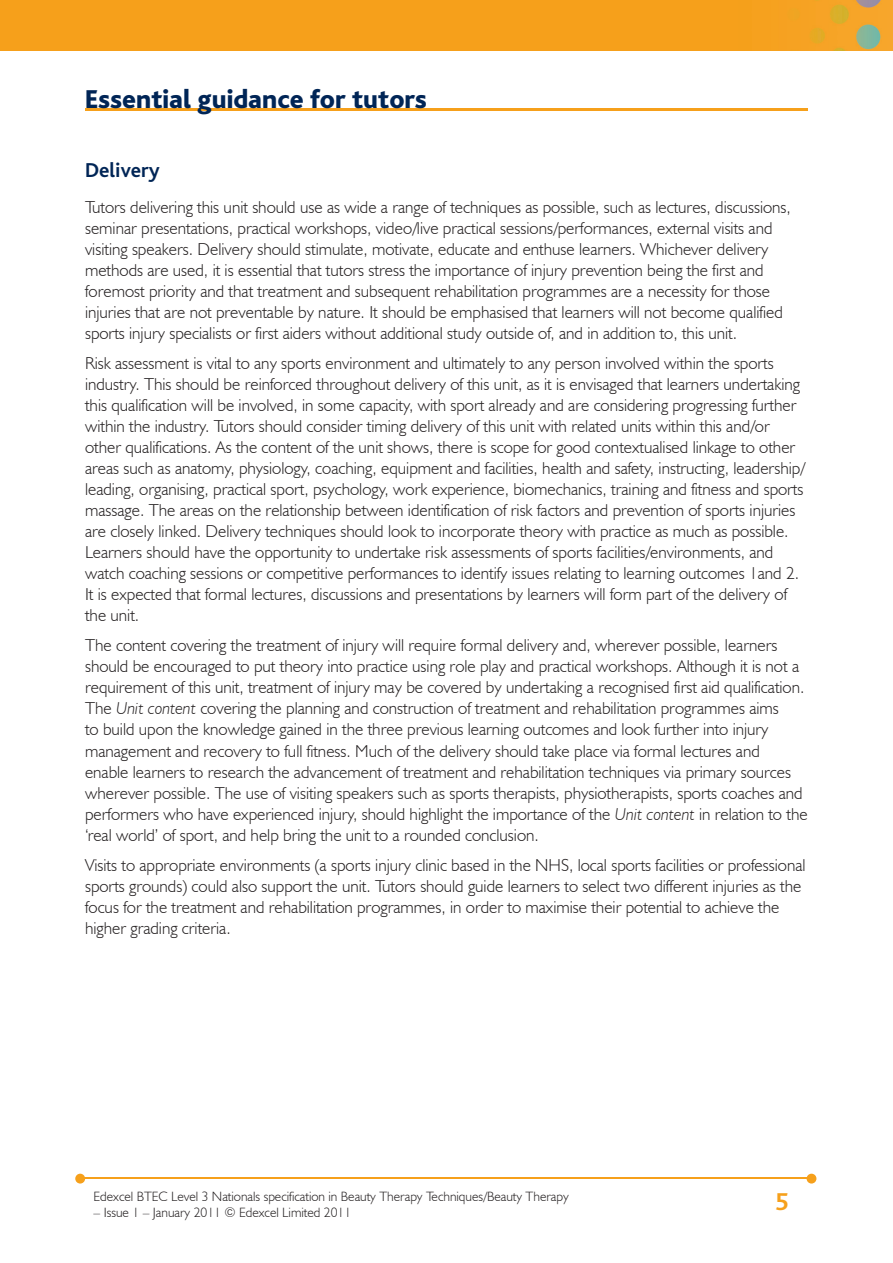
<style>
.page{position:relative;width:893px;height:1263px;background:#fff}
.page>*{position:absolute;margin:0;border:0;box-sizing:border-box;transform-origin:0 0}
.t1{font:800 27px "Bliss";color:#002556}
.t2{font:700 25.5px "Bliss";color:#f6a01b}
.t3{font:700 21px "Bliss";color:#002556}
.t4{font:300 17.25px/21px "Humanist 521 BT";color:#231f20}
.t5{font:300 13.5px "Humanist 521 BT";color:#231f20}
.s1{font-style:italic}
</style>
<div class="page">
<img style="left:0;top:0;width:893px;height:51px">
<hr style="left:82px;top:1178px;width:728px;height:1px;background:#f6a01b">
<svg style="left:807px;top:1174px;width:9px;height:9px"></svg>
<svg style="left:75px;top:1174px;width:10px;height:9px"></svg>
<hr style="left:85px;top:108px;width:723px;height:2px;background:#f6a01b">
<h1 class="t1" style="left:85px;top:85px;width:344px">Essential guidance for tutors</h1>
<p class="t3" style="left:85px;top:160px;width:76px">Delivery</p>
<p class="t4" style="left:85px;top:197px;width:707px">Tutors delivering this unit should use as wide a range of techniques as possible, such as lectures, discussions, seminar presentations, practical workshops, video/live practical sessions/performances, external visits and visiting speakers. Delivery should stimulate, motivate, educate and enthuse learners. Whichever delivery methods are used, it is essential that tutors stress the importance of injury prevention being the first and foremost priority and that treatment and subsequent rehabilitation programmes are a necessity for those injuries that are not preventable by nature. It should be emphasised that learners will not become qualified sports injury specialists or first aiders without additional study outside of, and in addition to, this unit.</p>
<p class="t4" style="left:85px;top:353px;width:721px">Risk assessment is vital to any sports environment and ultimately to any person involved within the sports industry. This should be reinforced throughout delivery of this unit, as it is envisaged that learners undertaking this qualification will be involved, in some capacity, with sport already and are considering progressing further within the industry. Tutors should consider timing delivery of this unit with related units within this and/or other qualifications. As the content of the unit shows, there is scope for good contextualised linkage to other areas such as anatomy, physiology, coaching, equipment and facilities, health and safety, instructing, leadership/ leading, organising, practical sport, psychology, work experience, biomechanics, training and fitness and sports massage. The areas on the relationship between identification of risk factors and prevention of sports injuries are closely linked. Delivery techniques should look to incorporate theory with practice as much as possible.<br>Learners should have the opportunity to undertake risk assessments of sports facilities/environments, and watch coaching sessions or competitive performances to identify issues relating to learning outcomes 1and 2.<br>It is expected that formal lectures, discussions and presentations by learners will form part of the delivery of the unit.</p>
<p class="t4" style="left:85px;top:635px;width:724px">The content covering the treatment of injury will require formal delivery and, wherever possible, learners should be encouraged to put theory into practice using role play and practical workshops. Although it is not a requirement of this unit, treatment of injury may be covered by undertaking a recognised first aid qualification.<br>The <span class="s1">Unit content</span> covering the planning and construction of treatment and rehabilitation programmes aims<br>to build upon the knowledge gained in the three previous learning outcomes and look further into injury management and recovery to full fitness. Much of the delivery should take place via formal lectures and enable learners to research the advancement of treatment and rehabilitation techniques via primary sources wherever possible. The use of visiting speakers such as sports therapists, physiotherapists, sports coaches and performers who have experienced injury, should highlight the importance of the <span class="s1">Unit content</span> in relation to the ‘real world’ of sport, and help bring the unit to a rounded conclusion.</p>
<p class="t4" style="left:85px;top:854px;width:722px">Visits to appropriate environments (a sports injury clinic based in the NHS, local sports facilities or professional sports grounds) could also support the unit. Tutors should guide learners to select two different injuries as the focus for the treatment and rehabilitation programmes, in order to maximise their potential to achieve the higher grading criteria.</p>
<p class="t5" style="left:94px;top:1188px;width:477px">Edexcel BTEC Level 3 Nationals specification in Beauty Therapy Techniques/Beauty Therapy</p>
<p class="t5" style="left:94px;top:1204px;width:259px">– Issue 1 – January 2011 © Edexcel Limited 2011</p>
<h2 class="t2" style="left:775px;top:1189px;width:15px">5</h2>
</div>
